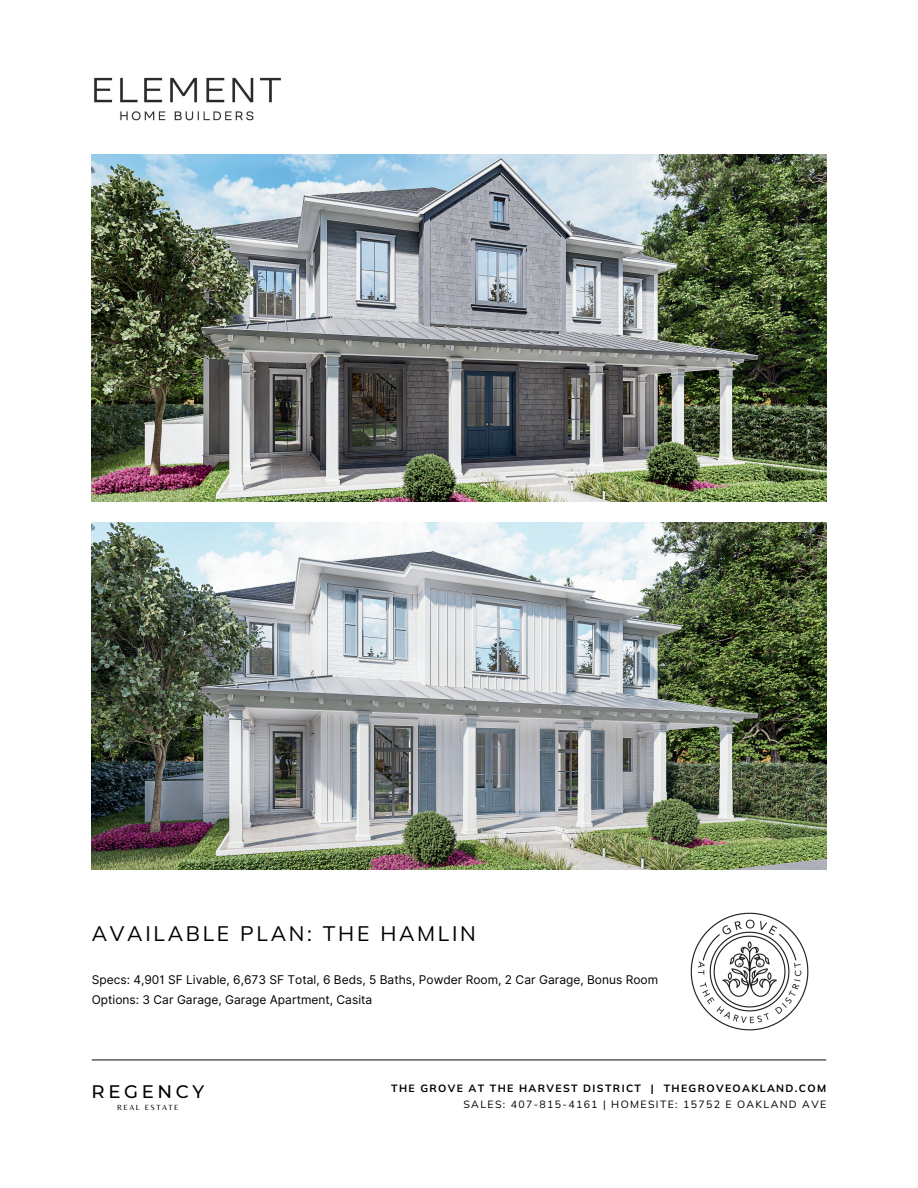
<style>
.page{position:relative;width:918px;height:1188px;background:#fff}
.page>*{position:absolute;margin:0;border:0;box-sizing:border-box;transform-origin:0 0}
.t1{font:21px "Mulish";letter-spacing:.13em;color:#000}
.t2{font:500 18.15px "Montserrat";letter-spacing:.2em;color:#000}
.t3{font:12px/20px "Inter";color:#000}
.t4{font:700 10.5px "Mulish";letter-spacing:.13em;color:#000}
.t5{font:10.5px "Mulish";letter-spacing:.13em;color:#000}
.t6{font:7.8px "Belleza";letter-spacing:.2em;color:#000}
</style>
<div class="page">
<img style="left:94px;top:77px;width:187px;height:44px">
<hr style="left:92px;top:1059px;width:734px;height:2px;background:#2a2a2f">
<img style="left:690px;top:912px;width:119px;height:119px">
<img style="left:92px;top:155px;width:734px;height:346px">
<img style="left:92px;top:523px;width:734px;height:346px">
<h1 class="t1" style="left:92px;top:919px;width:386px">AVAILABLE PLAN: THE HAMLIN</h1>
<p class="t3" style="left:92px;top:969px;width:568px">Specs: 4,901 SF Livable, 6,673 SF Total, 6 Beds, 5 Baths, Powder Room, 2 Car Garage, Bonus Room<br>Options: 3 Car Garage, Garage Apartment, Casita</p>
<h2 class="t2" style="left:92px;top:1079px;width:114px">REGENCY</h2>
<p class="t6" style="left:117px;top:1102px;width:63px">REAL ESTATE</p>
<p class="t4" style="left:391px;top:1081px;width:436px">THE GROVE AT THE HARVEST DISTRICT | THEGROVEOAKLAND.COM</p>
<p class="t5" style="left:463px;top:1097px;width:364px">SALES: 407-815-4161 | HOMESITE: 15752 E OAKLAND AVE</p>
</div>
